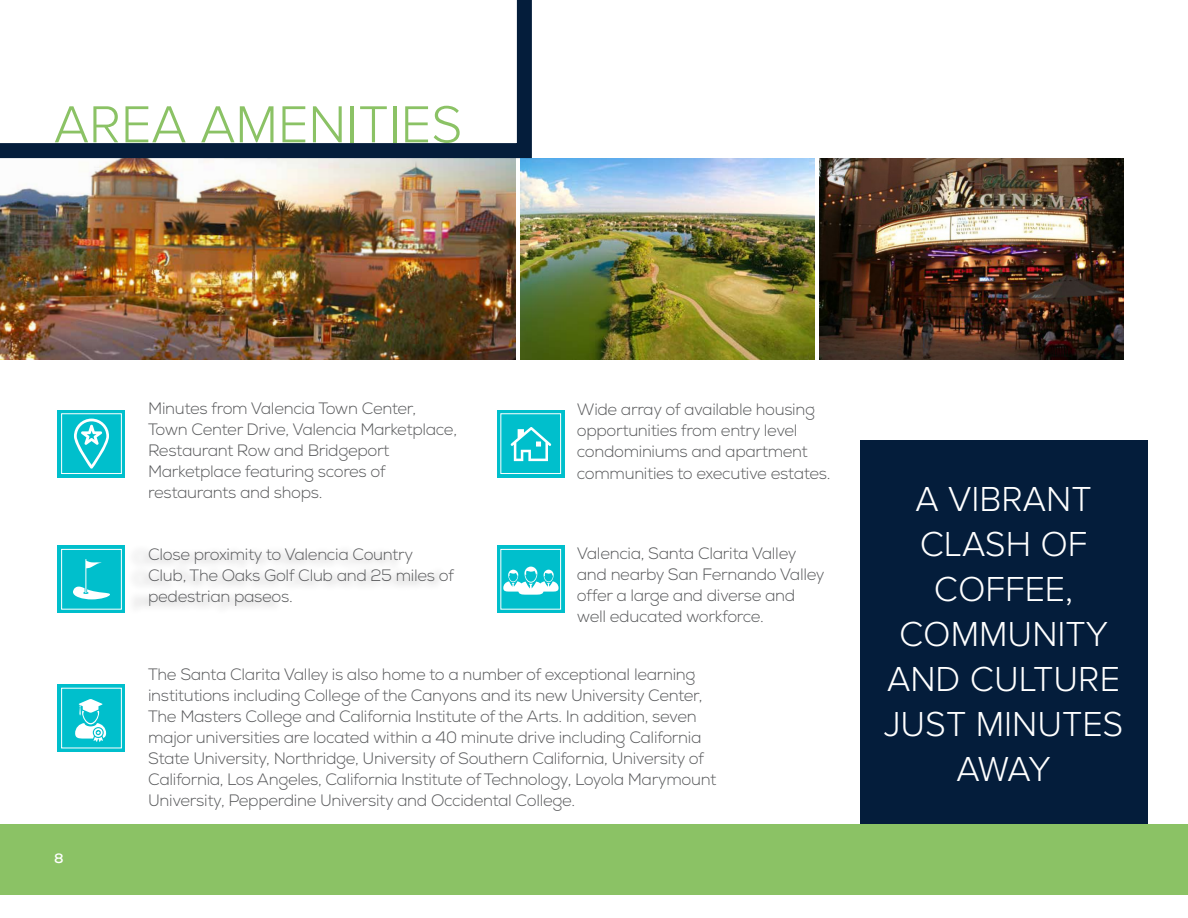
<style>
.page{position:relative;width:1188px;height:918px;background:#fff}
.page>*{position:absolute;margin:0;border:0;box-sizing:border-box;transform-origin:0 0}
._28790_Header{font:300 54px "Proxima Nova";color:#8bc265}
._28790_Sub{font:300 36px/45px "Proxima Nova";color:#fff;text-align:center}
._28790_Body{font:300 16.5px/21px "Nexa";letter-spacing:-.02em;color:#57585a}
.t1{font:700 13.5px "Nexa";color:#fff}
</style>
<div class="page">
<img style="left:520px;top:159px;width:295px;height:200px">
<img style="left:819px;top:159px;width:304px;height:200px">
<img style="left:0;top:159px;width:516px;height:200px">
<div style="left:127px;top:544px;width:320px;height:73px;background:#fafafa"></div>
<div style="left:497px;top:410px;width:67px;height:67px;background:#00bfcc"></div>
<div style="left:500px;top:413px;width:61px;height:61px;border:1px solid #fff"></div>
<svg style="left:510px;top:427px;width:42px;height:34px"></svg>
<div style="left:497px;top:546px;width:67px;height:67px;background:#00bfcc"></div>
<div style="left:500px;top:549px;width:61px;height:61px;border:1px solid #fff"></div>
<svg style="left:503px;top:567px;width:56px;height:28px"></svg>
<div style="left:58px;top:546px;width:67px;height:67px;background:#00bfcc"></div>
<div style="left:61px;top:549px;width:61px;height:61px;border:1px solid #fff"></div>
<svg style="left:73px;top:559px;width:37px;height:40px"></svg>
<div style="left:58px;top:684px;width:67px;height:68px;background:#00bfcc"></div>
<div style="left:61px;top:688px;width:61px;height:60px;border:1px solid #fff"></div>
<svg style="left:75px;top:699px;width:31px;height:43px"></svg>
<div style="left:58px;top:410px;width:67px;height:67px;background:#00bfcc"></div>
<div style="left:61px;top:413px;width:61px;height:61px;border:1px solid #fff"></div>
<svg style="left:74px;top:419px;width:35px;height:50px"></svg>
<div style="left:860px;top:440px;width:288px;height:383px;background:#041d3b"></div>
<div style="left:0;top:824px;width:1188px;height:71px;background:#8bc265"></div>
<svg style="left:0;top:0;width:532px;height:158px"></svg>
<p class="_28790_Header" style="left:54px;top:93px;width:410px">AREA AMENITIES</p>
<p class="t1" style="left:54px;top:850px;width:11px">8</p>
<p class="_28790_Body" style="left:148px;top:399px;width:310px">Minutes from Valencia Town Center, Town Center Drive, Valencia Marketplace, Restaurant Row and Bridgeport Marketplace featuring scores of restaurants and shops.</p>
<p class="_28790_Body" style="left:148px;top:544px;width:307px">Close proximity to Valencia Country<br>Club, The Oaks Golf Club and 25 miles of pedestrian paseos.</p>
<p class="_28790_Body" style="left:577px;top:399px;width:240px">Wide array of available housing opportunities from entry level condominiums and apartment</p>
<p class="_28790_Body" style="left:577px;top:463px;width:255px">communities to executive estates.</p>
<p class="_28790_Body" style="left:577px;top:544px;width:249px">Valencia, Santa Clarita Valley and nearby San Fernando Valley offer a large and diverse and well educated workforce.</p>
<p class="_28790_Body" style="left:148px;top:665px;width:570px">The Santa Clarita Valley is also home to a number of exceptional learning institutions including College of the Canyons and its new University Center, The Masters College and California Institute of the Arts. In addition, seven major universities are located within a 40 minute drive including California State University, Northridge, University of Southern California, University of California, Los Angeles, California Institute of Technology, Loyola Marymount University, Pepperdine University and Occidental College.</p>
<p class="_28790_Sub" style="left:887px;top:477px;width:234px">A VIBRANT<br>CLASH OF<br>COFFEE,<br>COMMUNITY<br>AND CULTURE</p>
<p class="_28790_Sub" style="left:884px;top:702px;width:241px">JUST MINUTES<br>AWAY</p>
</div>
